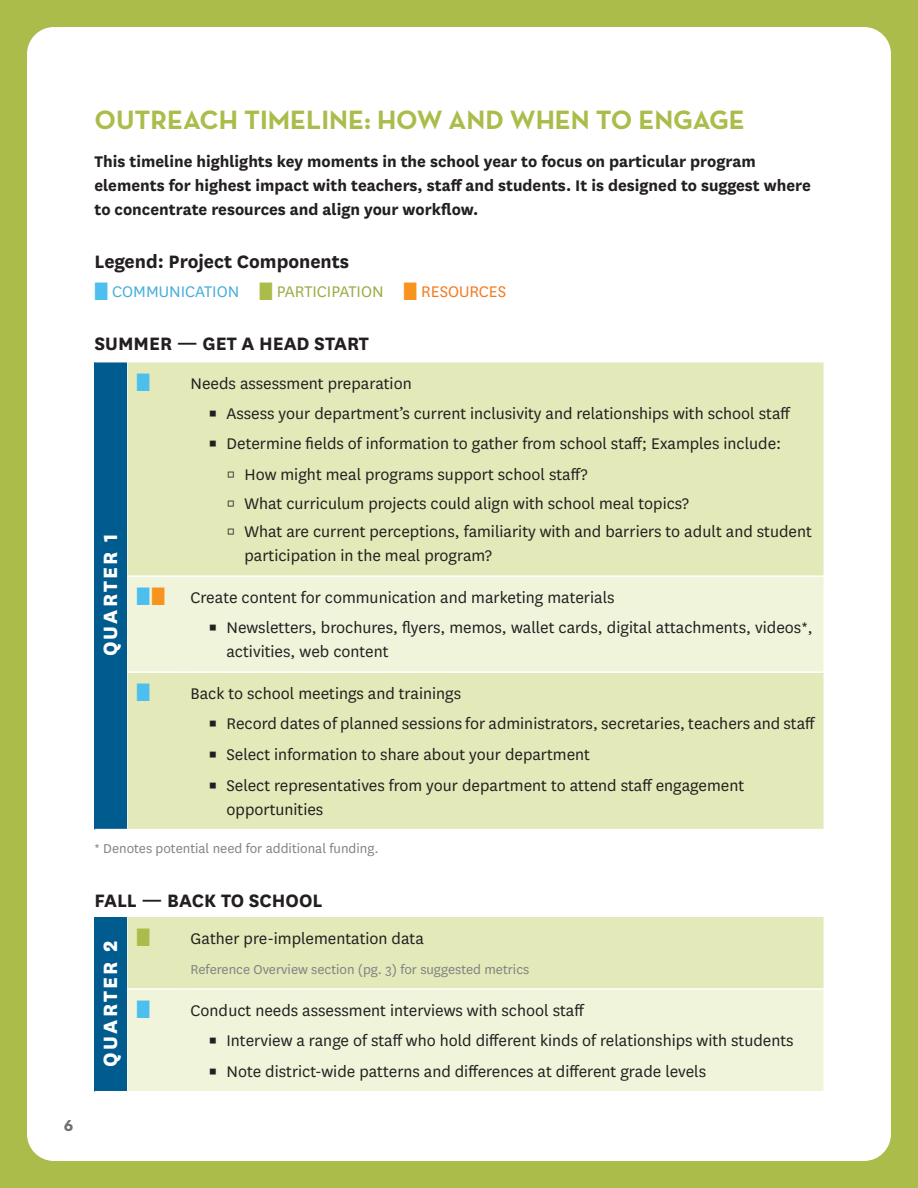
<style>
.page{position:relative;width:918px;height:1188px;background:#acbc4b}
.page>*{position:absolute;margin:0;border:0;box-sizing:border-box;transform-origin:0 0}
.t1{font:700 27px "Neutraface Text";color:#acbc4b}
.Table_Project_key{font:25.2px "Zapf Dingbats Std";color:#4dbfee;scale:.71 1}
.Table_Project_key-2{font:25.2px "Zapf Dingbats Std";color:#acbc4b;scale:.71 1}
.t2{font:800 22.5px "National";letter-spacing:.1em;color:#fff}
.t3{font:700 21px "National";color:#231f20}
.Table_p1{font:18px/24px "National";color:#231f20}
.p1_strong{font:700 18px/24px "National";color:#231f20}
.p1{font:18px "National";color:#47afda}
.t4{font:700 18px "Neutraface Text";color:#6d6f71}
.footnote{font:15px "National";color:#808285}
.s1{color:#4dbfee}
.s2{color:#acbc4b}
.s3{color:#9cac44}
.s4{color:#f7941d}
.s5{color:#f47a20}
</style>
<div class="page">
<div style="left:27px;top:27px;width:864px;height:1134px;background:#fff;border-radius:27px"></div>
<div style="left:94px;top:362px;width:34px;height:468px;background:#005b8e"></div>
<div style="left:128px;top:362px;width:696px;height:467px;background:#e3e9b8"></div>
<div style="left:128px;top:577px;width:696px;height:94px;background:#eff4da"></div>
<svg style="left:182px;top:575px;width:8px;height:2px"></svg>
<hr style="left:190px;top:575px;width:634px;height:2px;background:#fff">
<svg style="left:182px;top:671px;width:8px;height:2px"></svg>
<hr style="left:190px;top:671px;width:634px;height:2px;background:#fff">
<hr style="left:128px;top:575px;width:54px;height:2px;background:#fff">
<hr style="left:128px;top:671px;width:54px;height:2px;background:#fff">
<hr style="left:94px;top:829px;width:34px;height:1px;background:#fff">
<div style="left:94px;top:917px;width:34px;height:175px;background:#005b8e"></div>
<div style="left:128px;top:917px;width:696px;height:71px;background:#e3e9b8"></div>
<div style="left:128px;top:990px;width:696px;height:101px;background:#eff4da"></div>
<hr style="left:94px;top:1091px;width:34px;height:1px;background:#fff">
<svg style="left:137px;top:588px;width:28px;height:17px"></svg>
<p class="t4" style="left:64px;top:1114px;width:11px">6</p>
<h2 class="t1" style="left:94px;top:102px;width:652px">OUTREACH TIMELINE: HOW AND WHEN TO ENGAGE</h2>
<p class="p1_strong" style="left:94px;top:148px;width:718px">This timeline highlights key moments in the school year to focus on particular program elements for highest impact with teachers, staff and students. It is designed to suggest where to concentrate resources and align your workflow.</p>
<h4 class="t3" style="left:94px;top:247px;width:256px">Legend: Project Components</h4>
<p class="p1" style="left:94px;top:280px;width:413px"><span class="s1">■</span> COMMUNICATION <span class="s2">■</span> <span class="s3">PARTICIPATION</span> <span class="s4">■</span> <span class="s5">RESOURCES</span></p>
<h4 class="t3" style="left:94px;top:329px;width:276px">SUMMER — GET A HEAD START</h4>
<p class="Table_Project_key" style="left:136px;top:370px;width:21px">■</p>
<p class="Table_p1" style="left:190px;top:370px;width:223px">Needs assessment preparation</p>
<p class="Table_p1" style="left:208px;top:400px;width:584px">▪ Assess your department’s current inclusivity and relationships with school staff</p>
<p class="Table_p1" style="left:208px;top:431px;width:574px">▪ Determine fields of information to gather from school staff; Examples include:</p>
<p class="Table_p1" style="left:226px;top:462px;width:363px">▫ How might meal programs support school staff?</p>
<p class="Table_p1" style="left:226px;top:490px;width:464px">▫ What curriculum projects could align with school meal topics?</p>
<p class="Table_p1" style="left:244px;top:519px;width:569px;text-indent:-18px">▫ What are current perceptions, familiarity with and barriers to adult and student participation in the meal program?</p>
<p class="Table_p1" style="left:190px;top:585px;width:426px">Create content for communication and marketing materials</p>
<p class="Table_p1" style="left:226px;top:615px;width:588px;text-indent:-18px">▪ Newsletters, brochures, flyers, memos, wallet cards, digital attachments, videos*, activities, web content</p>
<p class="Table_Project_key" style="left:136px;top:681px;width:21px">■</p>
<p class="Table_p1" style="left:190px;top:681px;width:272px">Back to school meetings and trainings</p>
<p class="Table_p1" style="left:208px;top:711px;width:608px">▪ Record dates of planned sessions for administrators, secretaries, teachers and staff</p>
<p class="Table_p1" style="left:208px;top:742px;width:383px">▪ Select information to share about your department</p>
<p class="Table_p1" style="left:226px;top:772px;width:519px;text-indent:-18px">▪ Select representatives from your department to attend staff engagement opportunities</p>
<p class="footnote" style="left:94px;top:839px;width:286px">* Denotes potential need for additional funding.</p>
<h4 class="t3" style="left:94px;top:885px;width:229px">FALL — BACK TO SCHOOL</h4>
<h3 class="t2" style="left:94px;top:1067px;width:127px;rotate:-90deg">QUARTER 2</h3>
<h3 class="t2" style="left:94px;top:656px;width:125px;rotate:-90deg">QUARTER 1</h3>
<p class="Table_Project_key-2" style="left:136px;top:926px;width:21px">■</p>
<p class="Table_p1" style="left:190px;top:926px;width:235px">Gather pre-implementation data</p>
<p class="footnote" style="left:190px;top:960px;width:340px">Reference Overview section (pg. 3) for suggested metrics</p>
<p class="Table_Project_key" style="left:136px;top:998px;width:21px">■</p>
<p class="Table_p1" style="left:190px;top:998px;width:396px">Conduct needs assessment interviews with school staff</p>
<p class="Table_p1" style="left:208px;top:1028px;width:587px">▪ Interview a range of staff who hold different kinds of relationships with students</p>
<p class="Table_p1" style="left:208px;top:1058px;width:499px">▪ Note district-wide patterns and differences at different grade levels</p>
</div>
